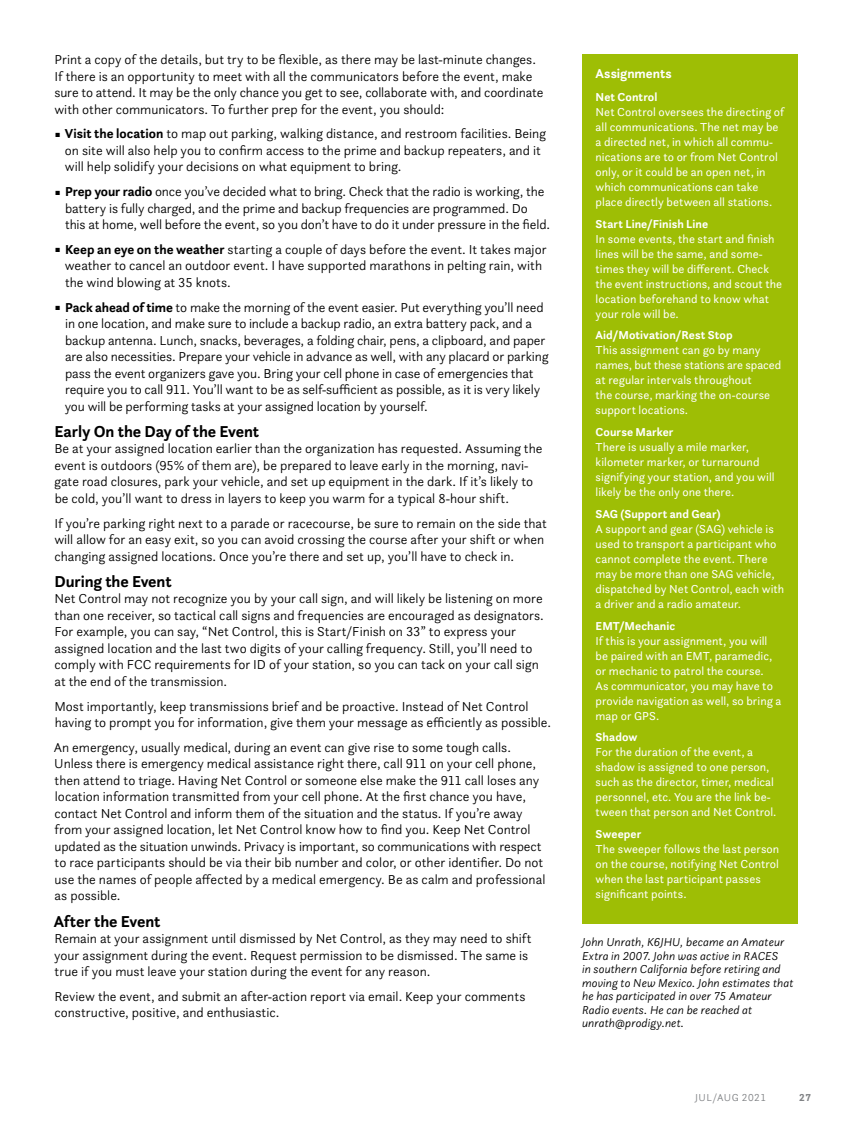
<style>
.page{position:relative;width:864px;height:1134px;background:#fff}
.page>*{position:absolute;margin:0;border:0;box-sizing:border-box;transform-origin:0 0}
.t1{font:700 16.5px "Questa Sans";letter-spacing:-.01em;color:#000}
.t2{font:300 13.5px/16.5px "Questa Sans";color:#000}
.t3{font:700 13.5px "Questa Sans";color:#fff}
.t4{font:12px/15px "Questa Sans";letter-spacing:.005em;color:#fff}
.t5{font:italic 300 12px/13.5px "Questa Sans";color:#000}
.t6{font:700 12px "Questa Sans";letter-spacing:.005em;color:#fff}
.t7{font:300 10.5px "Questa Sans";letter-spacing:.045em;color:#808285}
.t8{font:700 10.5px "Questa Sans";color:#808285}
.s1{font-weight:700}
</style>
<div class="page">
<div style="left:582px;top:54px;width:216px;height:870px;background:#9ebe05"></div>
<p class="t2" style="left:54px;top:51px;width:491px">Print a copy of the details, but try to be flexible, as there may be last-minute changes.<br>If there is an opportunity to meet with all the communicators before the event, make sure to attend. It may be the only chance you get to see, collaborate with, and coordinate with other communicators. To further prep for the event, you should:</p>
<p class="t2" style="left:65px;top:125px;width:483px;text-indent:-9px">■ <span class="s1">Visit the location</span> to map out parking, walking distance, and restroom facilities. Being on site will also help you to confirm access to the prime and backup repeaters, and it will help solidify your decisions on what equipment to bring.</p>
<p class="t2" style="left:65px;top:183px;width:487px;text-indent:-10px">■ <span class="s1">Prep your radio</span> once you’ve decided what to bring. Check that the radio is working, the battery is fully charged, and the prime and backup frequencies are programmed. Do this at home, well before the event, so you don’t have to do it under pressure in the field.</p>
<p class="t2" style="left:65px;top:241px;width:483px;text-indent:-9px">■ <span class="s1">Keep an eye on the weather</span> starting a couple of days before the event. It takes major weather to cancel an outdoor event. I have supported marathons in pelting rain, with the wind blowing at 35 knots.</p>
<p class="t2" style="left:65px;top:299px;width:485px;text-indent:-9px">■ <span class="s1">Pack ahead of time</span> to make the morning of the event easier. Put everything you’ll need in one location, and make sure to include a backup radio, an extra battery pack, and a backup antenna. Lunch, snacks, beverages, a folding chair, pens, a clipboard, and paper are also necessities. Prepare your vehicle in advance as well, with any placard or parking pass the event organizers gave you. Bring your cell phone in case of emergencies that require you to call 911. You’ll want to be as self-sufficient as possible, as it is very likely you will be performing tasks at your assigned location by yourself.</p>
<p class="t1" style="left:54px;top:421px;width:206px">Early On the Day of the Event</p>
<p class="t2" style="left:54px;top:440px;width:490px">Be at your assigned location earlier than the organization has requested. Assuming the event is outdoors (95% of them are), be prepared to leave early in the morning, navi&shy;gate road closures, park your vehicle, and set up equipment in the dark. If it’s likely to be cold, you’ll want to dress in layers to keep you warm for a typical 8-hour shift.</p>
<p class="t2" style="left:54px;top:514px;width:494px">If you’re parking right next to a parade or racecourse, be sure to remain on the side that will allow for an easy exit, so you can avoid crossing the course after your shift or when changing assigned locations. Once you’re there and set up, you’ll have to check in.</p>
<p class="t1" style="left:54px;top:571px;width:119px">During the Event</p>
<p class="t2" style="left:54px;top:590px;width:491px">Net Control may not recognize you by your call sign, and will likely be listening on more than one receiver, so tactical call signs and frequencies are encouraged as designators.<br>For example, you can say, “Net Control, this is Start/Finish on 33” to express your assigned location and the last two digits of your calling frequency. Still, you’ll need to comply with FCC requirements for ID of your station, so you can tack on your call sign at the end of the transmission.</p>
<p class="t2" style="left:54px;top:697px;width:498px">Most importantly, keep transmissions brief and be proactive. Instead of Net Control having to prompt you for information, give them your message as efficiently as possible.</p>
<p class="t2" style="left:54px;top:739px;width:493px">An emergency, usually medical, during an event can give rise to some tough calls.<br>Unless there is emergency medical assistance right there, call 911 on your cell phone, then attend to triage. Having Net Control or someone else make the 911 call loses any location information transmitted from your cell phone. At the first chance you have, contact Net Control and inform them of the situation and the status. If you’re away from your assigned location, let Net Control know how to find you. Keep Net Control updated as the situation unwinds. Privacy is important, so communications with respect to race participants should be via their bib number and color, or other identifier. Do not use the names of people affected by a medical emergency. Be as calm and professional as possible.</p>
<p class="t1" style="left:54px;top:911px;width:108px">After the Event</p>
<p class="t2" style="left:54px;top:930px;width:479px">Remain at your assignment until dismissed by Net Control, as they may need to shift your assignment during the event. Request permission to be dismissed. The same is true if you must leave your station during the event for any reason.</p>
<p class="t2" style="left:54px;top:988px;width:473px">Review the event, and submit an after-action report via email. Keep your comments constructive, positive, and enthusiastic.</p>
<p class="t3" style="left:596px;top:64px;width:78px">Assignments</p>
<p class="t6" style="left:596px;top:89px;width:63px">Net Control</p>
<p class="t4" style="left:596px;top:104px;width:190px">Net Control oversees the directing of all communications. The net may be a directed net, in which all commu&shy;nications are to or from Net Control only, or it could be an open net, in which communications can take place directly between all stations.</p>
<p class="t6" style="left:596px;top:216px;width:114px">Start Line/Finish Line</p>
<p class="t4" style="left:596px;top:231px;width:188px">In some events, the start and finish lines will be the same, and some&shy;times they will be different. Check the event instructions, and scout the location beforehand to know what your role will be.</p>
<p class="t6" style="left:596px;top:328px;width:139px">Aid/Motivation/Rest Stop</p>
<p class="t4" style="left:596px;top:343px;width:187px">This assignment can go by many names, but these stations are spaced at regular intervals throughout<br>the course, marking the on-course support locations.</p>
<p class="t6" style="left:596px;top:424px;width:79px">Course Marker</p>
<p class="t4" style="left:596px;top:439px;width:181px">There is usually a mile marker, kilometer marker, or turnaround signifying your station, and you will likely be the only one there.</p>
<p class="t6" style="left:596px;top:506px;width:126px">SAG (Support and Gear)</p>
<p class="t4" style="left:596px;top:521px;width:190px">A support and gear (SAG) vehicle is used to transport a participant who cannot complete the event. There may be more than one SAG vehicle, dispatched by Net Control, each with a driver and a radio amateur.</p>
<p class="t6" style="left:596px;top:618px;width:81px">EMT/Mechanic</p>
<p class="t4" style="left:596px;top:633px;width:187px">If this is your assignment, you will be paired with an EMT, paramedic, or mechanic to patrol the course.<br>As communicator, you may have to provide navigation as well, so bring a map or GPS.</p>
<p class="t6" style="left:596px;top:730px;width:43px">Shadow</p>
<p class="t4" style="left:596px;top:745px;width:182px">For the duration of the event, a shadow is assigned to one person, such as the director, timer, medical personnel, etc. You are the link be&shy;tween that person and Net Control.</p>
<p class="t6" style="left:596px;top:826px;width:47px">Sweeper</p>
<p class="t4" style="left:596px;top:841px;width:185px">The sweeper follows the last person on the course, notifying Net Control when the last participant passes significant points.</p>
<p class="t5" style="left:582px;top:935px;width:213px">John Unrath, K6JHU, became an Amateur Extra in 2007. John was active in RACES<br>in southern California before retiring and moving to New Mexico. John estimates that he has participated in over 75 Amateur Radio events. He can be reached at unrath@prodigy.net.</p>
<p class="t7" style="left:695px;top:1091px;width:72px">JUL/AUG 2021</p>
<p class="t8" style="left:799px;top:1091px;width:13px">27</p>
</div>
